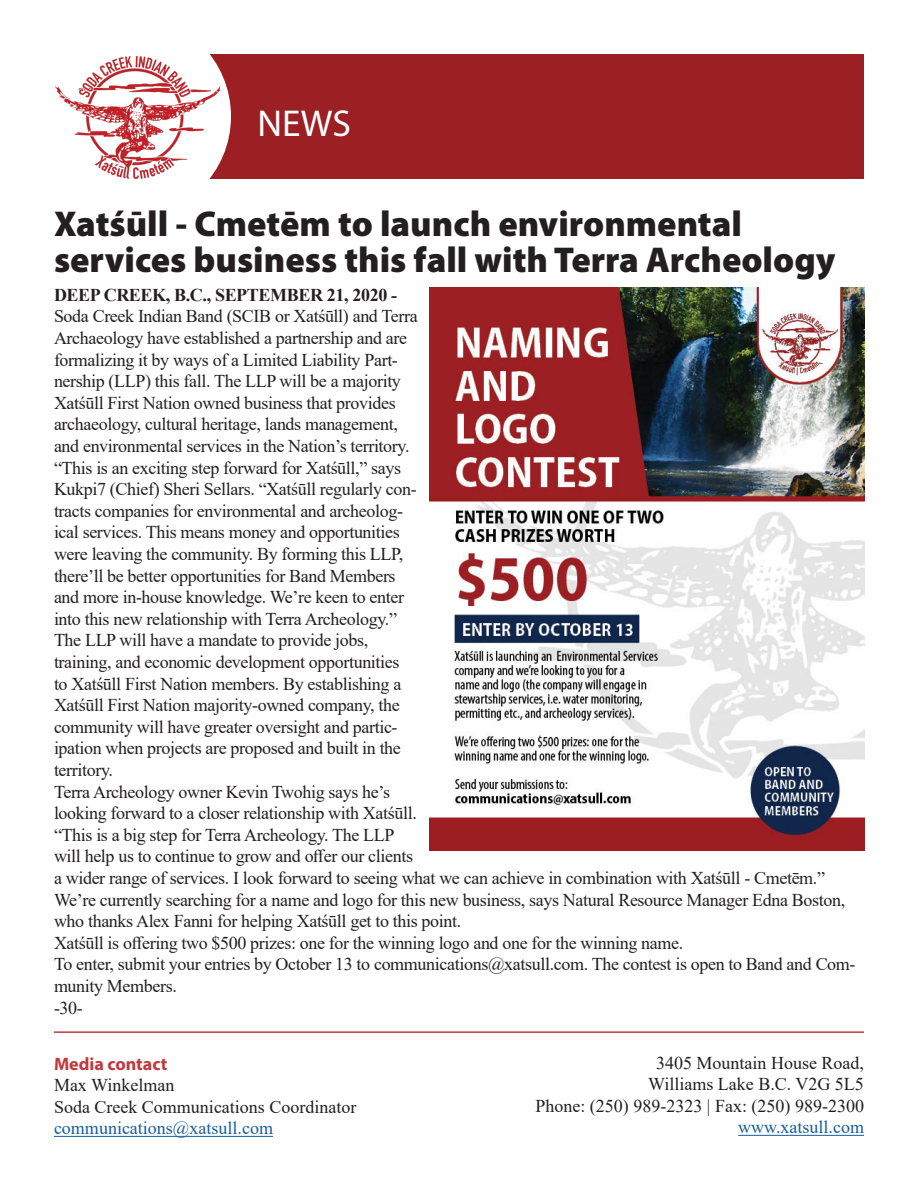
<style>
.page{position:relative;width:918px;height:1188px;background:#fff}
.page>*{position:absolute;margin:0;border:0;box-sizing:border-box;transform-origin:0 0}
.t1{font:37.5px "Myriad Pro";color:#fff}
.t2{font:900 36px/36px "Myriad Pro";color:#231f20}
.t3{font:18px/21.6px "Times New Roman";letter-spacing:-.02em;color:#231f20}
.t4{font:18px "Times New Roman";color:#231f20}
.t5{font:18px "Times New Roman";color:#175d9e}
.t6{font:700 18px "Myriad Pro";color:#c3383c}
.s1{font-weight:700}
</style>
<div class="page">
<div style="left:92px;top:55px;width:771px;height:124px;background:#9c1f23"></div>
<div style="left:30px;top:16px;width:200px;height:200px;background:#fff;border-radius:50%"></div>
<img style="left:55px;top:54px;width:166px;height:125px">
<hr style="left:54px;top:1031px;width:810px;height:2px;background:#c3383c">
<hr style="left:54px;top:1136px;width:219px;height:1px;background:#175d9e">
<hr style="left:738px;top:1135px;width:126px;height:1px;background:#175d9e">
<img style="left:429px;top:287px;width:435px;height:563px">
<p class="t1" style="left:257px;top:101px;width:95px">NEWS</p>
<p class="t2" style="left:54px;top:204px;width:783px">Xatśūll - Cmetēm to launch environmental services business this fall with Terra Archeology</p>
<p class="t3" style="left:54px;top:283px;width:365px"><span class="s1">DEEP CREEK, B.C., SEPTEMBER 21, 2020 - </span>Soda Creek Indian Band (SCIB or Xatśūll) and Terra Archaeology have established a partnership and are formalizing it by ways of a Limited Liability Part&shy;nership (LLP) this fall. The LLP will be a majority Xatśūll First Nation owned business that provides archaeology, cultural heritage, lands management, and environmental services in the Nation’s territory.</p>
<p class="t3" style="left:54px;top:456px;width:364px">“This is an exciting step forward for Xatśūll,” says Kukpi7 (Chief) Sheri Sellars. “Xatśūll regularly con&shy;tracts companies for environmental and archeolog&shy;ical services. This means money and opportunities were leaving the community. By forming this LLP, there’ll be better opportunities for Band Members and more in-house knowledge. We’re keen to enter into this new relationship with Terra Archeology.”</p>
<p class="t3" style="left:54px;top:629px;width:349px">The LLP will have a mandate to provide jobs, training, and economic development opportunities to Xatśūll First Nation members. By establishing a Xatśūll First Nation majority-owned company, the community will have greater oversight and partic&shy;ipation when projects are proposed and built in the territory.</p>
<p class="t3" style="left:54px;top:780px;width:364px">Terra Archeology owner Kevin Twohig says he’s looking forward to a closer relationship with Xatśūll.</p>
<p class="t3" style="left:54px;top:823px;width:773px">“This is a big step for Terra Archeology. The LLP<br>will help us to continue to grow and offer our clients<br>a wider range of services. I look forward to seeing what we can achieve in combination with Xatśūll - Cmetēm.”</p>
<p class="t3" style="left:54px;top:888px;width:793px">We’re currently searching for a name and logo for this new business, says Natural Resource Manager Edna Boston, who thanks Alex Fanni for helping Xatśūll get to this point.</p>
<p class="t3" style="left:54px;top:931px;width:631px">Xatśūll is offering two $500 prizes: one for the winning logo and one for the winning name.</p>
<p class="t3" style="left:54px;top:953px;width:803px">To enter, submit your entries by October 13 to communications@xatsull.com. The contest is open to Band and Com&shy;munity Members.</p>
<p class="t3" style="left:54px;top:996px;width:30px">-30-</p>
<p class="t6" style="left:54px;top:1052px;width:115px">Media contact</p>
<p class="t4" style="left:54px;top:1072px;width:122px">Max Winkelman</p>
<p class="t4" style="left:54px;top:1094px;width:304px">Soda Creek Communications Coordinator</p>
<p class="t5" style="left:54px;top:1116px;width:221px">communications@xatsull.com</p>
<p class="t4" style="left:656px;top:1050px;width:209px">3405 Mountain House Road,</p>
<p class="t4" style="left:648px;top:1071px;width:217px">Williams Lake B.C. V2G 5L5</p>
<p class="t4" style="left:535px;top:1093px;width:330px">Phone: (250) 989-2323 | Fax: (250) 989-2300</p>
<p class="t5" style="left:738px;top:1115px;width:127px">www.xatsull.com</p>
</div>
